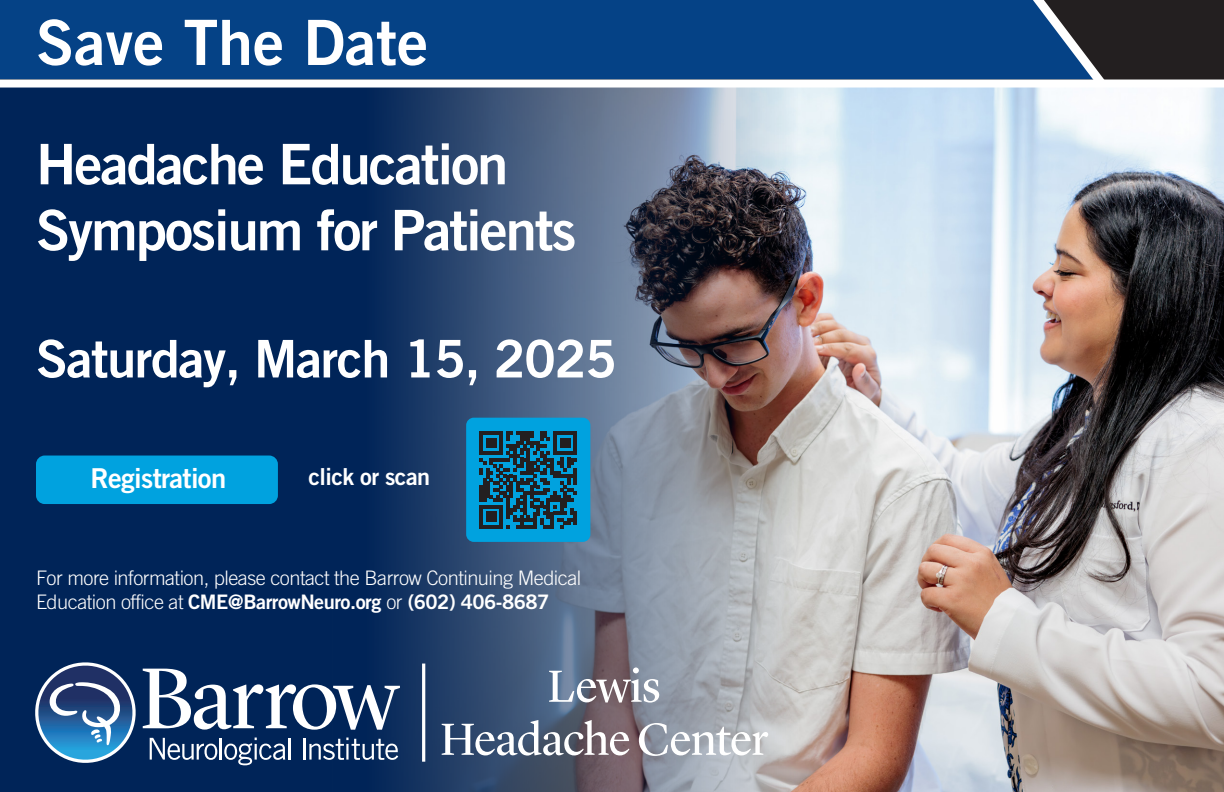
<style>
.page{position:relative;width:1224px;height:792px;background:#fff}
.page>*{position:absolute;margin:0;border:0;box-sizing:border-box;transform-origin:0 0}
.t1{font:62.4px "Trade Gothic LT Std Bd 2";color:#fff}
.t2{font:56px/66px "Trade Gothic LT Std Bd 2";letter-spacing:-.035em;color:#fff}
.t3{font:52px "Trade Gothic LT Std Bd 2";letter-spacing:-.025em;color:#fff}
.t4{font:27.4px "Trade Gothic LT Pro Bd 2";letter-spacing:-.025em;color:#fff}
.t5{font:23.4px "Trade Gothic LT Pro Bd 2";letter-spacing:-.025em;color:#fff}
.t6{font:300 20px/24px "Trade Gothic LT Std";letter-spacing:-.025em;color:#fff}
.s1{font-family:"Trade Gothic LT Std Bd 2";font-weight:400}
</style>
<div class="page">
<div style="left:0;top:83px;width:1224px;height:709px;background:#002458"></div>
<img style="left:871px;top:88px;width:353px;height:704px">
<div style="left:0;top:0;width:1224px;height:79px;background:#231f20"></div>
<div style="left:0;top:0;width:1003px;height:79px;background:#054286"></div>
<svg style="left:1003px;top:0;width:111px;height:96px"></svg>
<img style="left:387px;top:88px;width:484px;height:704px">
<div style="left:0;top:80px;width:1224px;height:8px;background:#fff"></div>
<hr style="left:422px;top:664px;width:3px;height:98px;background:#fff">
<svg style="left:549px;top:667px;width:110px;height:36px"></svg>
<svg style="left:442px;top:720px;width:187px;height:36px"></svg>
<svg style="left:639px;top:723px;width:129px;height:33px"></svg>
<svg style="left:35px;top:662px;width:365px;height:104px"></svg>
<div style="left:466px;top:418px;width:124px;height:124px;background:#00a2df;border-radius:8px"></div>
<svg style="left:480px;top:431px;width:97px;height:97px"></svg>
<div style="left:36px;top:456px;width:242px;height:48px;background:#00a2df;border-radius:9px"></div>
<p class="t1" style="left:36px;top:4px;width:394px">Save The Date</p>
<p class="t2" style="left:36px;top:130px;width:542px">Headache Education<br>Symposium for Patients</p>
<p class="t3" style="left:36px;top:327px;width:582px">Saturday, March 15, 2025</p>
<p class="t4" style="left:91px;top:461px;width:137px">Registration</p>
<p class="t5" style="left:308px;top:463px;width:123px">click or scan</p>
<p class="t6" style="left:36px;top:566px;width:547px">For more information, please contact the Barrow Continuing Medical<br>Education office at <span class="s1">CME@BarrowNeuro.org</span> or <span class="s1">(602) 406-8687</span></p>
</div>
